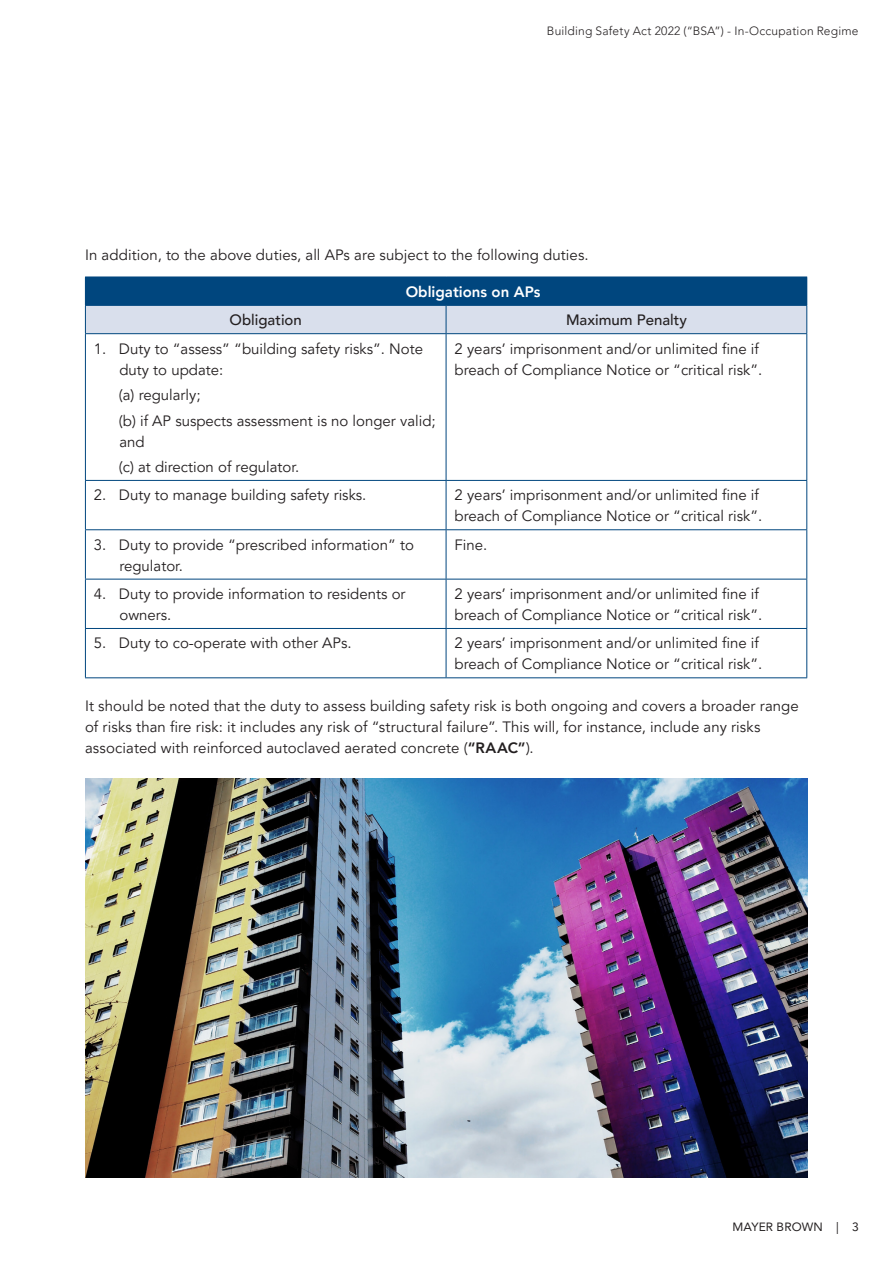
<style>
.page{position:relative;width:893px;height:1263px;background:#fff}
.page>*{position:absolute;margin:0;border:0;box-sizing:border-box;transform-origin:0 0}
.Normal_Indent{font:15px/21px "Avenir LT Pro";color:#231f20}
.Body_copy{font:15px/21px "Avenir LT Pro";letter-spacing:.005em;color:#231f20}
.Correspond_L1{font:15px/21px "Avenir LT Pro";color:#231f20}
.Normal_Indent-2{font:500 15px "Avenir LT Pro";color:#231f20}
.Normal_Indent-3{font:800 15px "Avenir LT Pro";color:#fff}
.Body_copy-2{font:300 12px "Avenir LT Pro";letter-spacing:.015em;color:#231f20}
.t1{font:12px "Avenir LT Pro";letter-spacing:.01em;color:#231f20}
.s1{font-weight:800}
</style>
<div class="page">
<svg style="left:85px;top:277px;width:722px;height:56px;background:#688fb3"></svg>
<hr style="left:85px;top:333px;width:361px;height:1px;background:#00467e">
<hr style="left:85px;top:334px;width:1px;height:146px;background:#00467e">
<hr style="left:446px;top:333px;width:361px;height:1px;background:#00467e">
<hr style="left:446px;top:334px;width:1px;height:146px;background:#00467e">
<hr style="left:806px;top:334px;width:1px;height:146px;background:#00467e">
<hr style="left:85px;top:480px;width:361px;height:1px;background:#00467e">
<hr style="left:85px;top:481px;width:1px;height:48px;background:#00467e">
<hr style="left:446px;top:480px;width:361px;height:1px;background:#00467e">
<hr style="left:446px;top:481px;width:1px;height:48px;background:#00467e">
<hr style="left:806px;top:481px;width:1px;height:48px;background:#00467e">
<hr style="left:85px;top:529px;width:361px;height:1px;background:#00467e">
<hr style="left:85px;top:530px;width:1px;height:49px;background:#00467e">
<hr style="left:446px;top:529px;width:361px;height:1px;background:#00467e">
<hr style="left:446px;top:530px;width:1px;height:49px;background:#00467e">
<hr style="left:806px;top:530px;width:1px;height:49px;background:#00467e">
<hr style="left:85px;top:579px;width:361px;height:1px;background:#00467e">
<hr style="left:85px;top:579px;width:1px;height:49px;background:#00467e">
<hr style="left:446px;top:579px;width:361px;height:1px;background:#00467e">
<hr style="left:446px;top:579px;width:1px;height:49px;background:#00467e">
<hr style="left:806px;top:579px;width:1px;height:49px;background:#00467e">
<hr style="left:85px;top:628px;width:361px;height:1px;background:#00467e">
<hr style="left:85px;top:629px;width:1px;height:48px;background:#00467e">
<hr style="left:446px;top:628px;width:361px;height:1px;background:#00467e">
<hr style="left:446px;top:629px;width:1px;height:48px;background:#00467e">
<hr style="left:806px;top:629px;width:1px;height:48px;background:#00467e">
<hr style="left:85px;top:677px;width:361px;height:1px;background:#00467e">
<hr style="left:446px;top:677px;width:361px;height:1px;background:#00467e">
<img style="left:85px;top:778px;width:723px;height:400px">
<p class="Body_copy-2" style="left:547px;top:23px;width:313px">Building Safety Act 2022 (“BSA”) - In-Occupation Regime</p>
<p class="Body_copy" style="left:85px;top:245px;width:505px">In addition, to the above duties, all APs are subject to the following duties.</p>
<p class="Normal_Indent-3" style="left:406px;top:283px;width:136px">Obligations on APs</p>
<p class="Normal_Indent-2" style="left:230px;top:311px;width:74px">Obligation</p>
<p class="Normal_Indent-2" style="left:566px;top:311px;width:122px">Maximum Penalty</p>
<p class="Correspond_L1" style="left:119px;top:338px;width:305px;text-indent:-26px">1. Duty to “assess” “building safety risks”. Note duty to update:</p>
<p class="Correspond_L1" style="left:119px;top:385px;width:83px">(a) regularly;</p>
<p class="Correspond_L1" style="left:119px;top:410px;width:318px">(b) if AP suspects assessment is no longer valid; and</p>
<p class="Correspond_L1" style="left:119px;top:456px;width:182px">(c) at direction of regulator.</p>
<p class="Normal_Indent" style="left:455px;top:338px;width:309px">2 years’ imprisonment and/or unlimited fine if breach of Compliance Notice or “critical risk”.</p>
<p class="Correspond_L1" style="left:94px;top:485px;width:274px">2. Duty to manage building safety risks.</p>
<p class="Normal_Indent" style="left:455px;top:485px;width:309px">2 years’ imprisonment and/or unlimited fine if breach of Compliance Notice or “critical risk”.</p>
<p class="Correspond_L1" style="left:119px;top:534px;width:296px;text-indent:-26px">3. Duty to provide “prescribed information” to regulator.</p>
<p class="Normal_Indent" style="left:455px;top:534px;width:34px">Fine.</p>
<p class="Correspond_L1" style="left:119px;top:584px;width:288px;text-indent:-26px">4. Duty to provide information to residents or owners.</p>
<p class="Normal_Indent" style="left:455px;top:584px;width:309px">2 years’ imprisonment and/or unlimited fine if breach of Compliance Notice or “critical risk”.</p>
<p class="Correspond_L1" style="left:94px;top:633px;width:259px">5. Duty to co-operate with other APs.</p>
<p class="Normal_Indent" style="left:455px;top:633px;width:309px">2 years’ imprisonment and/or unlimited fine if breach of Compliance Notice or “critical risk”.</p>
<p class="Body_copy" style="left:85px;top:696px;width:715px">It should be noted that the duty to assess building safety risk is both ongoing and covers a broader range of risks than fire risk: it includes any risk of “structural failure”. This will, for instance, include any risks associated with reinforced autoclaved aerated concrete (<span class="s1">“RAAC”</span>).</p>
<p class="t1" style="left:732px;top:1219px;width:128px">MAYER BROWN | 3</p>
</div>
